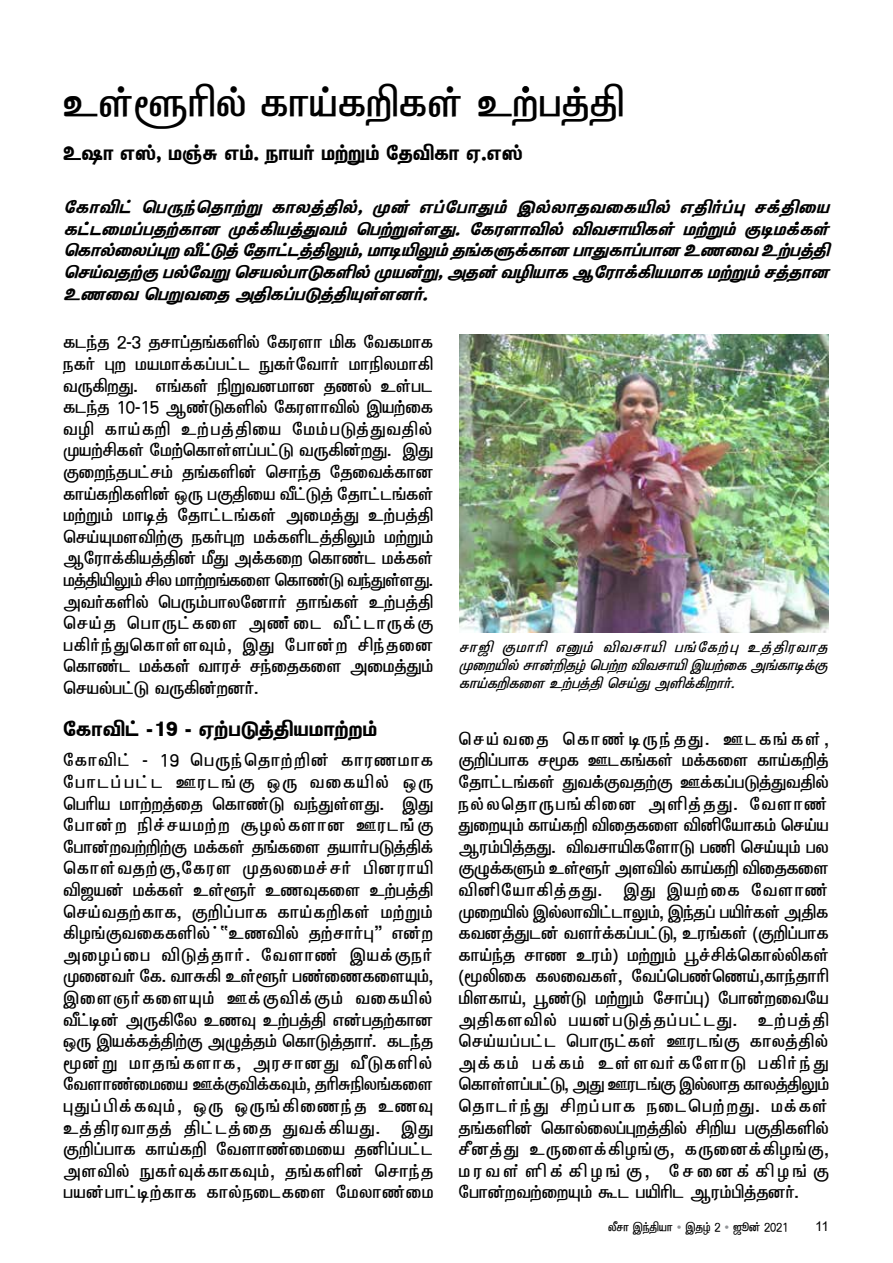
<style>
.page{position:relative;width:893px;height:1263px;background:#fff}
.page>*{position:absolute;margin:0;border:0;box-sizing:border-box;transform-origin:0 0}
.t1{font:42px "Sun Tommy Tamil Normal";color:#000}
.t2{font:21px "Sun Vijay Even Normal";color:#000;scale:.95 1}
.t3{font:21px "Sun Vijay Even Normal";color:#000}
.t4{font:18px/21.6px "Sun Tommy Tamil Normal";letter-spacing:.03em;color:#000;text-align:justify}
.t5{font:italic 18px/21.6px "Sun Vijay Even Normal";color:#000}
.t6{font:italic 15px/18px "Sun Tommy Tamil Normal";color:#000}
.t7{font:13.5px "Arial";color:#000}
.t8{font:12.75px "Sun Tommy Tamil Normal";color:#000;scale:.9 1}
.s1{font-family:"Arial";font-size:13.5px;color:#939598}
</style>
<div class="page">
<img style="left:459px;top:335px;width:370px;height:298px">
<h1 class="t1" style="left:64px;top:83px;width:563px">cs;@hpy; fha;fwpfs; cw;gj;jp</h1>
<p class="t2" style="left:64px;top:143px;width:485px">c\h v];&gt; kQ;R vk;. ehah; kw;Wk; Njtpfh V.v];</p>
<p class="t5" style="left:64px;top:198px;width:777px">Nfhtpl; ngUe; nj hw;W fhyj; jpy; &gt; Kd; vg; NghJ k; ,y; yhj tifapy; vjph; g; G rf; jpia fl; likg; gjw; fhd Kf; fpaj;J tk; ngw;W s; sJ . Nfushtpy; tptrhapfs; kw;W k; Fbkf; fs; nfhy; iyg; Gw tPl; Lj; Nj hl; lj;jpY k; &gt;khbapY k; j q; fSf; fhd ghJ fhg; ghd czit cw; gj;jp nra; tjw; F gy; NtW nray; ghLfspy; Kad;W&gt;mj d; topahf MNuhf; fpakhf kw;Wk; rj; jhd czit ngW tij mjpfg; gLj;jpAs; sdh; .</p>
<p class="t4" style="left:64px;top:333px;width:372px">fle;j 2-3 jrhg;jq;fspy; Nfush kpf Ntfkhf efh; Gw kakhf;fg;gl;l Efh;Nthh; khepykhfp tUfpwJ. vq;fs; epWtdkhd jzy; cs;gl fle;j 10-15 Mz;Lfspy; Nfushtpy; ,aw;if top fha;fwp cw;gj;jpia Nkk;gLj;Jtjpy; Kaw;rpfs; Nkw;nfhs;sg;gl;L tUfpd;wJ. ,J Fiwe;jgl;rk; jq;fspd; nrhe;j Njitf;fhd fha;fwpfspd; xU gFjpia tPl;Lj; Njhl;lq;fs; kw;Wk; khbj; Njhl;lq;fs; mikj;J cw;gj;jp nra;Akstpw;F efh;Gw kf;fsplj;jpYk; kw;Wk; MNuhf;fpaj;jpd; kPJ mf;fiw nfhz;l kf;fs; kj;jpapYk; rpy khw;wq;fis nfhz;L te;Js;sJ. mth;fspy; ngUk;ghyNdhh; jhq;fs; cw;gj;jp nra;j nghUl;fis mz;il tPl;lhUf;F gfph;e;Jnfhs;sTk;&gt; ,J Nghd;w rpe;jid nfhz;l kf;fs; thur; re;ijfis mikj;Jk; nray;gl;L tUfpd;wdh;.</p>
<p class="t3" style="left:64px;top:720px;width:316px">Nfhtpl; -19 - Vw;gLj;jpakhw;wk;</p>
<p class="t4" style="left:64px;top:751px;width:372px">Nfhtpl; - 19 ngUe;njhw;wpd; fhuzkhf Nghlg;gl;l Culq;F xU tifapy; xU nghpa khw;wj;ij nfhz;L te;Js;sJ. ,J Nghd;w epr;rakw;w #oy;fshd Culq;F Nghd;wtw;wpw;F kf;fs; jq;fis jahh;gLj;jpf; nfhs;tjw;F&gt;Nfus Kjyikr;rh; gpduhap tp[ad; kf;fs; cs;@h; czTfis cw;gj;jp nra;tjw;fhf&gt; Fwpg;ghf fha;fwpfs; kw;Wk; fpoq;Ftiffspy; ;’cztpy; jw;rhh;G” vd;w miog;ig tpLj;jhh;. Ntshz; ,af;Feh; Kidth; Nf. thRfp cs;@h; gz;izfisAk;&gt; ,isQh;fisAk; Cf;Ftpf;Fk; tifapy; tPl;bd; mUfpNy czT cw;gj;jp vd;gjw;fhd xU ,af;fj;jpw;F mOj;jk; nfhLj;jhh.; fle;j %d;W khjq;fshf&gt; murhdJ tPLfspy; Ntshz;ikia Cf;Ftpf;fTk;&gt; jhpRepyq;fis GJg;gpf;fTk;&gt; xU xUq;fpize;j czT cj;jputhjj; jpl;lj;ij Jtf;fpaJ. ,J Fwpg;ghf fha;fwp Ntshz;ikia jdpg;gl;l mstpy; Efh;Tf;fhfTk;&gt; jq;fspd; nrhe;j gad;ghl;bw;fhf fhy;eilfis Nkyhz;ik</p>
<p class="t6" style="left:459px;top:640px;width:374px">rh[p Fkhhp vD k; tptrhap gq; Nfw; G cj; jputhj<br>Kiw apy; rhd; wpjo; ngw; w tptrhap,aw; if mq; fhbf; F fha; fwpfis cw; gj; jpnra; J mspf; fpw hh; .</p>
<p class="t4" style="left:459px;top:730px;width:372px">nra;tij nfhz;bUe;jJ. Clfq;fs;&gt; Fwpg;ghf r%f Clfq;fs; kf;fis fha;fwpj; Njhl;lq;fs; Jtf;Ftjw;F Cf;fg;gLj;Jtjpy; ey;ynjhUgq;fpid mspj;jJ. Ntshz; JiwAk; fha;fwp tpijfis tpdpNahfk; nra;a Muk;gpj;jJ. tptrhapfNshL gzp nra;Ak; gy FOf;fSk; cs;@h; mstpy; fha;fwp tpijfis tpdpNahfpj;jJ. ,J ,aw;if Ntshz; Kiwapy; ,y;yhtpl;lhYk;&gt; ,e;jg; gaph;fs; mjpf ftdj;Jld; tsh;f;fg;gl;L&gt; cuq;fs; (Fwpg;ghf fha;e;j rhz cuk;) kw;Wk; G+r;rpf;nfhy;ypfs; (%ypif fyitfs;&gt; Ntg;ngz;nza;&gt;fhe;jhhp kpsfha;&gt; G+z;L kw;Wk; Nrhg;G) Nghd;witNa mjpfstpy; gad;gLj;jg;gl;lJ. cw;gj;jp nra;ag;gl;l nghUl;fs; Culq;F fhyj;jpy; mf;fk; gf;fk; cs;sth;fNshL gfph;e;J nfhs;sg;gl;L&gt; mJ Culq;F ,y;yhj fhyj;jpYk; njhlh;e;J rpwg;ghf eilngw;wJ. kf;fs; jq;fspd; nfhy;iyg;Gwj;jpy; rpwpa gFjpfspy; rPdj;J cUisf;fpoq;F&gt; fUidf;fpoq;F&gt; kuts;spf;fpoq;F&gt; Nridf;fpoq;F Nghd;wtw;iwAk; $l gaphpl Muk;gpj;jdh;.</p>
<p class="t8" style="left:608px;top:1221px;width:202px">yPrh ,e;jpah <span class="s1">•</span> ,jo; 2 <span class="s1">•</span> [_d; 2021</p>
<p class="t7" style="left:815px;top:1217px;width:16px">11</p>
</div>
